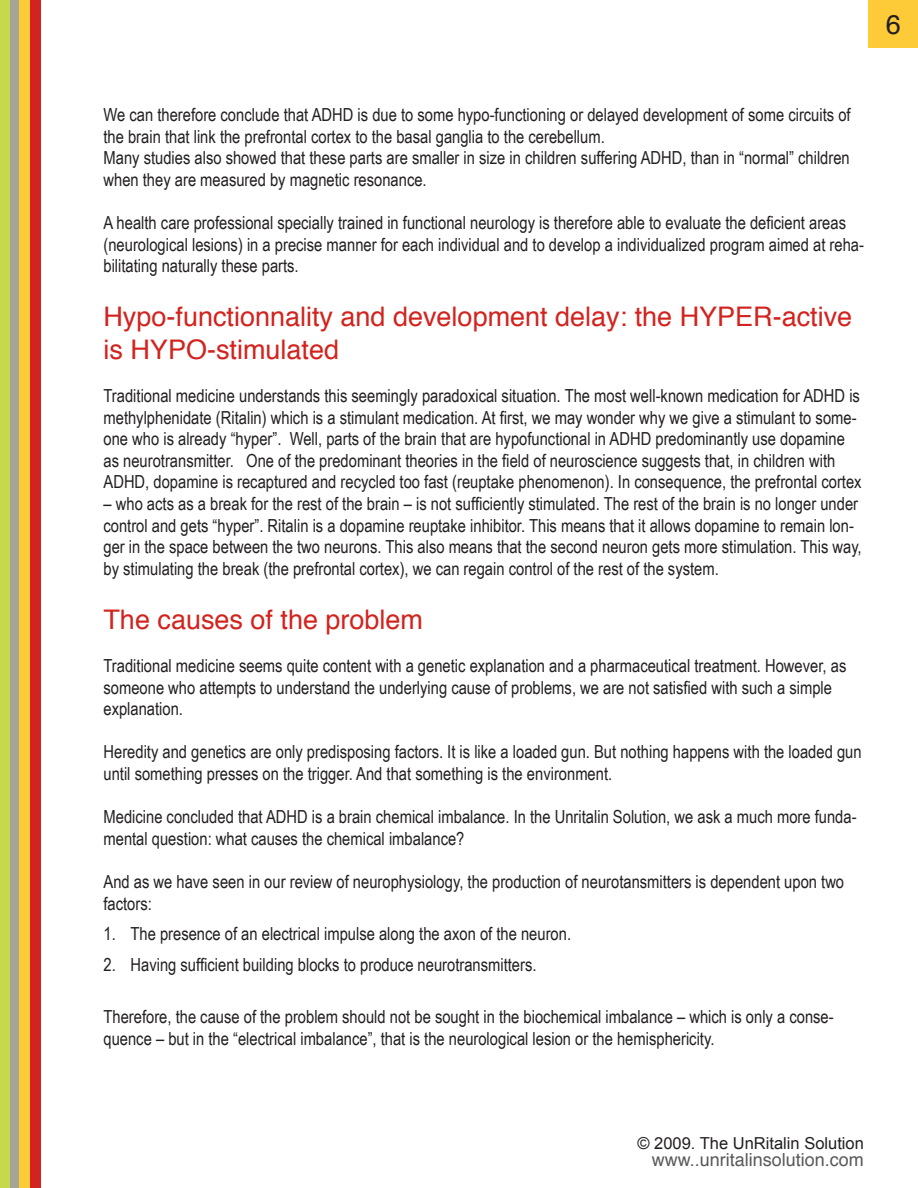
<style>
.page{position:relative;width:918px;height:1188px;background:#fff}
.page>*{position:absolute;margin:0;border:0;box-sizing:border-box;transform-origin:0 0}
.t1{font:27px/32.4px "Helvetica";color:#d2231e}
.t2{font:27px "Helvetica";color:#231f20}
.t3{font:18px/21.6px "Arial Narrow";color:#231f20}
.t4{font:18px "Helvetica";color:#595959}
.t5{font:16.5px "Arial";color:#231f20}
</style>
<div class="page">
<div style="left:10px;top:0;width:10px;height:1188px;background:#a6a595"></div>
<div style="left:20px;top:0;width:10px;height:1188px;background:#fecb38"></div>
<div style="left:30px;top:0;width:10px;height:1188px;background:#d2231e"></div>
<div style="left:0;top:0;width:10px;height:1188px;background:#c4d94b"></div>
<div style="left:868px;top:0;width:50px;height:48px;background:#fecb38"></div>
<p class="t2" style="left:886px;top:4px;width:17px">6</p>
<p class="t3" style="left:104px;top:103px;width:749px">We can therefore conclude that ADHD is due to some hypo-functioning or delayed development of some circuits of the brain that link the prefrontal cortex to the basal ganglia to the cerebellum.</p>
<p class="t3" style="left:104px;top:146px;width:748px">Many studies also showed that these parts are smaller in size in children suffering ADHD, than in “normal” children when they are measured by magnetic resonance.</p>
<p class="t3" style="left:104px;top:211px;width:762px">A health care professional specially trained in functional neurology is therefore able to evaluate the deficient areas (neurological lesions) in a precise manner for each individual and to develop a individualized program aimed at reha&shy;bilitating naturally these parts.</p>
<p class="t1" style="left:104px;top:301px;width:750px">Hypo-functionnality and development delay: the HYPER-active is HYPO-stimulated</p>
<p class="t3" style="left:104px;top:384px;width:760px">Traditional medicine understands this seemingly paradoxical situation. The most well-known medication for ADHD is methylphenidate (Ritalin) which is a stimulant medication. At first, we may wonder why we give a stimulant to some&shy;one who is already “hyper”. Well, parts of the brain that are hypofunctional in ADHD predominantly use dopamine as neurotransmitter. One of the predominant theories in the field of neuroscience suggests that, in children with ADHD, dopamine is recaptured and recycled too fast (reuptake phenomenon). In consequence, the prefrontal cortex</p>
<p class="t3" style="left:104px;top:492px;width:760px">– who acts as a break for the rest of the brain – is not sufficiently stimulated. The rest of the brain is no longer under control and gets “hyper”. Ritalin is a dopamine reuptake inhibitor. This means that it allows dopamine to remain lon&shy;ger in the space between the two neurons. This also means that the second neuron gets more stimulation. This way, by stimulating the break (the prefrontal cortex), we can regain control of the rest of the system.</p>
<p class="t1" style="left:104px;top:604px;width:321px">The causes of the problem</p>
<p class="t3" style="left:104px;top:654px;width:744px">Traditional medicine seems quite content with a genetic explanation and a pharmaceutical treatment. However, as someone who attempts to understand the underlying cause of problems, we are not satisfied with such a simple explanation.</p>
<p class="t3" style="left:104px;top:740px;width:760px">Heredity and genetics are only predisposing factors. It is like a loaded gun. But nothing happens with the loaded gun until something presses on the trigger. And that something is the environment.</p>
<p class="t3" style="left:104px;top:805px;width:755px">Medicine concluded that ADHD is a brain chemical imbalance. In the Unritalin Solution, we ask a much more funda&shy;mental question: what causes the chemical imbalance?</p>
<p class="t3" style="left:104px;top:870px;width:742px">And as we have seen in our review of neurophysiology, the production of neurotansmitters is dependent upon two factors:</p>
<p class="t3" style="left:104px;top:922px;width:469px">1. The presence of an electrical impulse along the axon of the neuron.</p>
<p class="t3" style="left:104px;top:953px;width:435px">2. Having sufficient building blocks to produce neurotransmitters.</p>
<p class="t3" style="left:104px;top:1005px;width:732px">Therefore, the cause of the problem should not be sought in the biochemical imbalance – which is only a conse&shy;quence – but in the “electrical imbalance”, that is the neurological lesion or the hemisphericity.</p>
<p class="t5" style="left:638px;top:1132px;width:228px">© 2009. The UnRitalin Solution</p>
<p class="t4" style="left:652px;top:1146px;width:214px">www..unritalinsolution.com</p>
</div>
